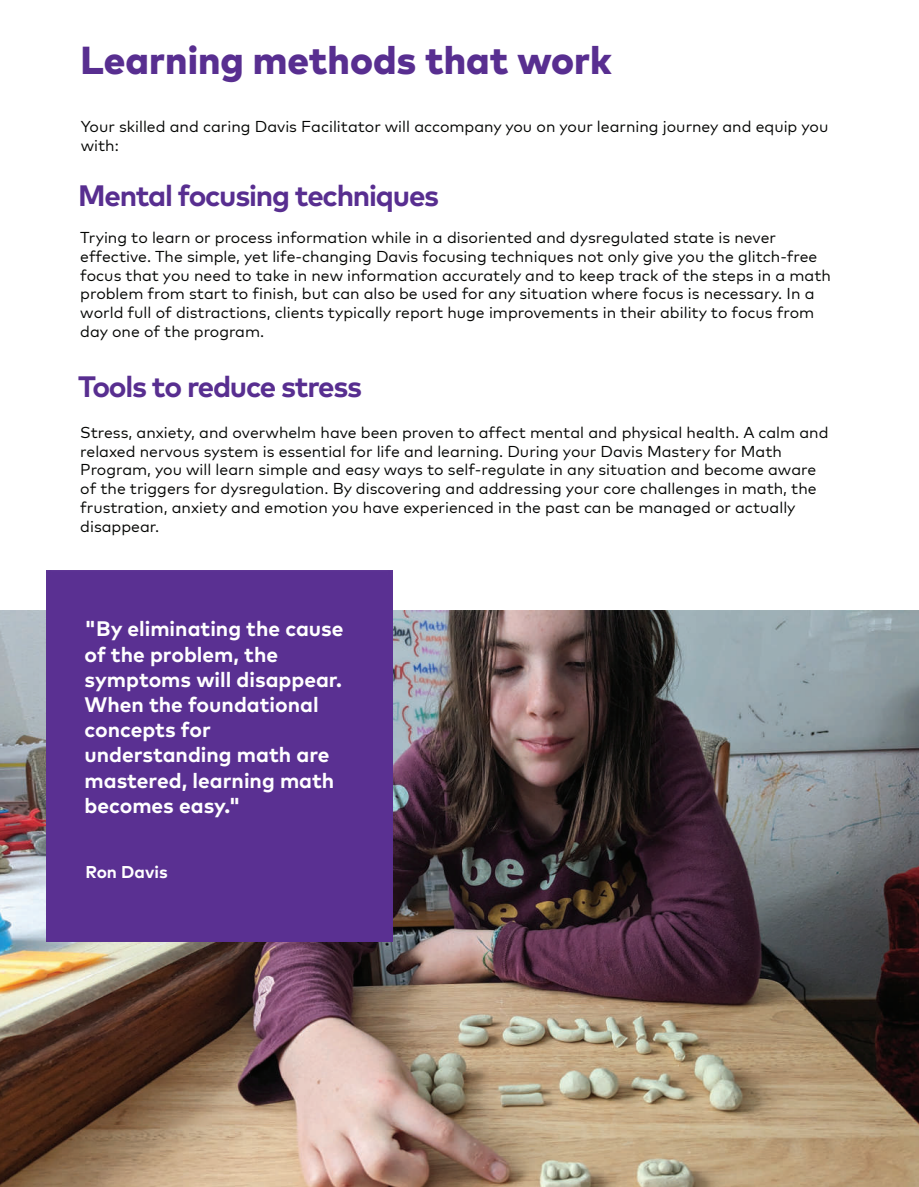
<style>
.page{position:relative;width:919px;height:1187px;background:#fff}
.page>*{position:absolute;margin:0;border:0;box-sizing:border-box;transform-origin:0 0}
.t1{font:800 39px "Mark Pro";color:#582e90}
.t2{font:700 29.55px "Mark Pro";letter-spacing:-.04em;color:#582e90}
.t3{font:700 21px/25.2px "Mark Pro";color:#fff}
.t4{font:700 17.1px "Mark Pro";color:#fff}
.t5{font:15.75px/18.9px "Mark Pro";color:#040503}
</style>
<div class="page">
<img style="left:0;top:610px;width:918px;height:576px">
<div style="left:47px;top:570px;width:345px;height:371px;background:#5a3092"></div>
<h1 class="t1" style="left:81px;top:31px;width:532px">Learning methods that work</h1>
<p class="t5" style="left:81px;top:116px;width:749px">Your skilled and caring Davis Facilitator will accompany you on your learning journey and equip you with:</p>
<h2 class="t2" style="left:78px;top:173px;width:362px">Mental focusing techniques</h2>
<p class="t5" style="left:80px;top:227px;width:752px">Trying to learn or process information while in a disoriented and dysregulated state is never effective. The simple, yet life-changing Davis focusing techniques not only give you the glitch-free focus that you need to take in new information accurately and to keep track of the steps in a math problem from start to finish, but can also be used for any situation where focus is necessary. In a world full of distractions, clients typically report huge improvements in their ability to focus from day one of the program.</p>
<h2 class="t2" style="left:78px;top:364px;width:285px">Tools to reduce stress</h2>
<p class="t5" style="left:80px;top:422px;width:749px">Stress, anxiety, and overwhelm have been proven to affect mental and physical health. A calm and relaxed nervous system is essential for life and learning. During your Davis Mastery for Math Program, you will learn simple and easy ways to self-regulate in any situation and become aware of the triggers for dysregulation. By discovering and addressing your core challenges in math, the frustration, anxiety and emotion you have experienced in the past can be managed or actually disappear.</p>
<h3 class="t3" style="left:84px;top:614px;width:260px">"By eliminating the cause of the problem, the symptoms will disappear.<br>When the foundational concepts for understanding math are mastered, learning math becomes easy."</h3>
<p class="t4" style="left:85px;top:858px;width:84px">Ron Davis</p>
</div>
